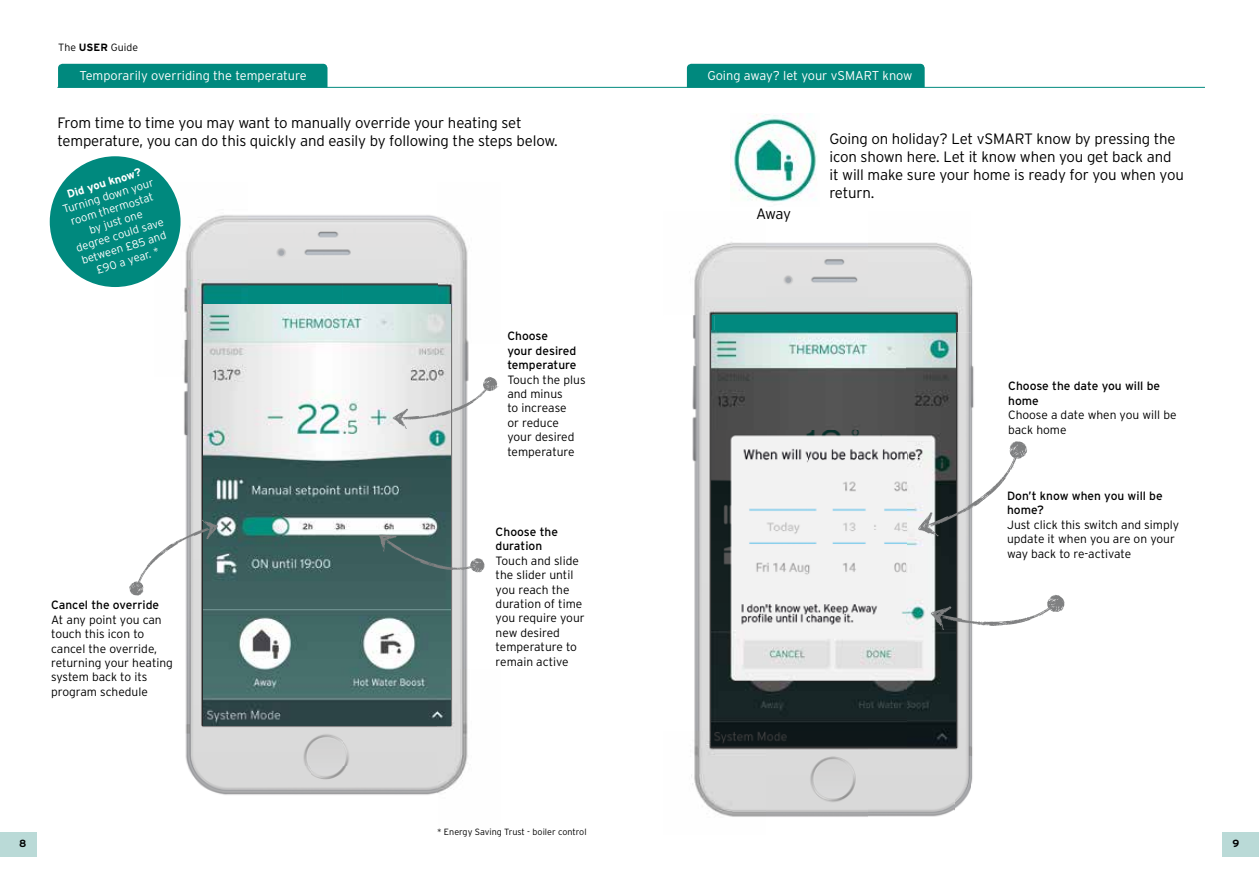
<style>
.page{position:relative;width:1259px;height:893px;background:#fff}
.page>*{position:absolute;margin:0;border:0;box-sizing:border-box;transform-origin:0 0}
.t1{font:300 15px/18px "Interstate OT";letter-spacing:-.01em;color:#000}
.t2{font:300 12.75px "Interstate OT";color:#fff}
.t3{font:300 12px/14.4px "Interstate OT";color:#000}
.t4{font:12px/14.4px "Interstate OT";color:#000}
.t5{font:300 11.25px/13.5px "Interstate OT";color:#fff;text-align:center}
.t6{font:700 11.25px "Interstate OT";color:#fff}
.t7{font:300 10.5px "Interstate OT";color:#000}
.t8{font:700 10.35px "Interstate OT";color:#000}
.t9{font:300 9px "Interstate OT";color:#000}
.s1{font-weight:700}
</style>
<div class="page">
<div style="left:0;top:832px;width:37px;height:25px;background:#badad7"></div>
<div style="left:1221px;top:832px;width:38px;height:25px;background:#badad7"></div>
<div style="left:58px;top:64px;width:269px;height:23px;background:#00897e"></div>
<img style="left:155px;top:183px;width:344px;height:612px">
<img style="left:203px;top:304px;width:247px;height:421px">
<svg style="left:393px;top:377px;width:104px;height:52px"></svg>
<svg style="left:379px;top:534px;width:105px;height:39px;background:#708685"></svg>
<svg style="left:129px;top:520px;width:89px;height:75px"></svg>
<hr style="left:57px;top:87px;width:1148px;height:1px;background:#00897e">
<div style="left:687px;top:64px;width:237px;height:24px;background:#00897e"></div>
<img style="left:694px;top:242px;width:277px;height:73px">
<img style="left:971px;top:274px;width:3px;height:510px">
<img style="left:692px;top:315px;width:22px;height:208px">
<img style="left:714px;top:315px;width:257px;height:17px">
<img style="left:954px;top:332px;width:17px;height:479px">
<img style="left:694px;top:523px;width:17px;height:208px">
<img style="left:691px;top:731px;width:75px;height:86px">
<img style="left:766px;top:748px;width:102px;height:69px">
<img style="left:868px;top:748px;width:86px;height:69px">
<img style="left:711px;top:330px;width:244px;height:418px">
<svg style="left:918px;top:441px;width:109px;height:95px"></svg>
<svg style="left:930px;top:595px;width:134px;height:35px"></svg>
<img style="left:730px;top:114px;width:87px;height:88px">
<div style="left:50px;top:156px;width:130px;height:131px;background:#00897e;border-radius:50%"></div>
<p class="t7" style="left:58px;top:42px;width:81px">The <span class="s1">USER</span> Guide</p>
<p class="t2" style="left:80px;top:68px;width:229px">Temporarily overriding the temperature</p>
<p class="t2" style="left:707px;top:68px;width:207px">Going away? let your vSMART know</p>
<p class="t1" style="left:57px;top:113px;width:502px">From time to time you may want to manually override your heating set temperature, you can do this quickly and easily by following the steps below.</p>
<p class="t6" style="left:66px;top:188px;width:78px;rotate:-17deg">Did you know?</p>
<p class="t5" style="left:61px;top:203px;width:96px;rotate:-17deg">Turning down your room thermostat by just one<br>degree could save between £85 and £90 a year. *</p>
<p class="t4" style="left:51px;top:598px;width:110px">Cancel the override</p>
<p class="t3" style="left:51px;top:612px;width:123px">At any point you can touch this icon to cancel the override, returning your heating system back to its program schedule</p>
<p class="t4" style="left:507px;top:329px;width:71px">Choose<br>your desired temperature</p>
<p class="t3" style="left:507px;top:372px;width:80px">Touch the plus and minus<br>to increase<br>or reduce your desired temperature</p>
<p class="t4" style="left:495px;top:524px;width:64px">Choose the duration</p>
<p class="t3" style="left:495px;top:553px;width:91px">Touch and slide the slider until you reach the duration of time you require your new desired temperature to remain active</p>
<p class="t9" style="left:437px;top:826px;width:151px">* Energy Saving Trust - boiler control</p>
<p class="t1" style="left:756px;top:205px;width:37px">Away</p>
<p class="t1" style="left:829px;top:129px;width:356px">Going on holiday? Let vSMART know by pressing the icon shown here. Let it know when you get back and it will make sure your home is ready for you when you return.</p>
<p class="t4" style="left:1008px;top:379px;width:153px">Choose the date you will be home</p>
<p class="t3" style="left:1008px;top:408px;width:170px">Choose a date when you will be back home</p>
<p class="t4" style="left:1007px;top:488px;width:157px">Don’t know when you will be home?</p>
<p class="t3" style="left:1007px;top:517px;width:174px">Just click this switch and simply update it when you are on your way back to re-activate</p>
<p class="t8" style="left:19px;top:838px;width:9px">8</p>
<p class="t8" style="left:1232px;top:838px;width:8px">9</p>
</div>
